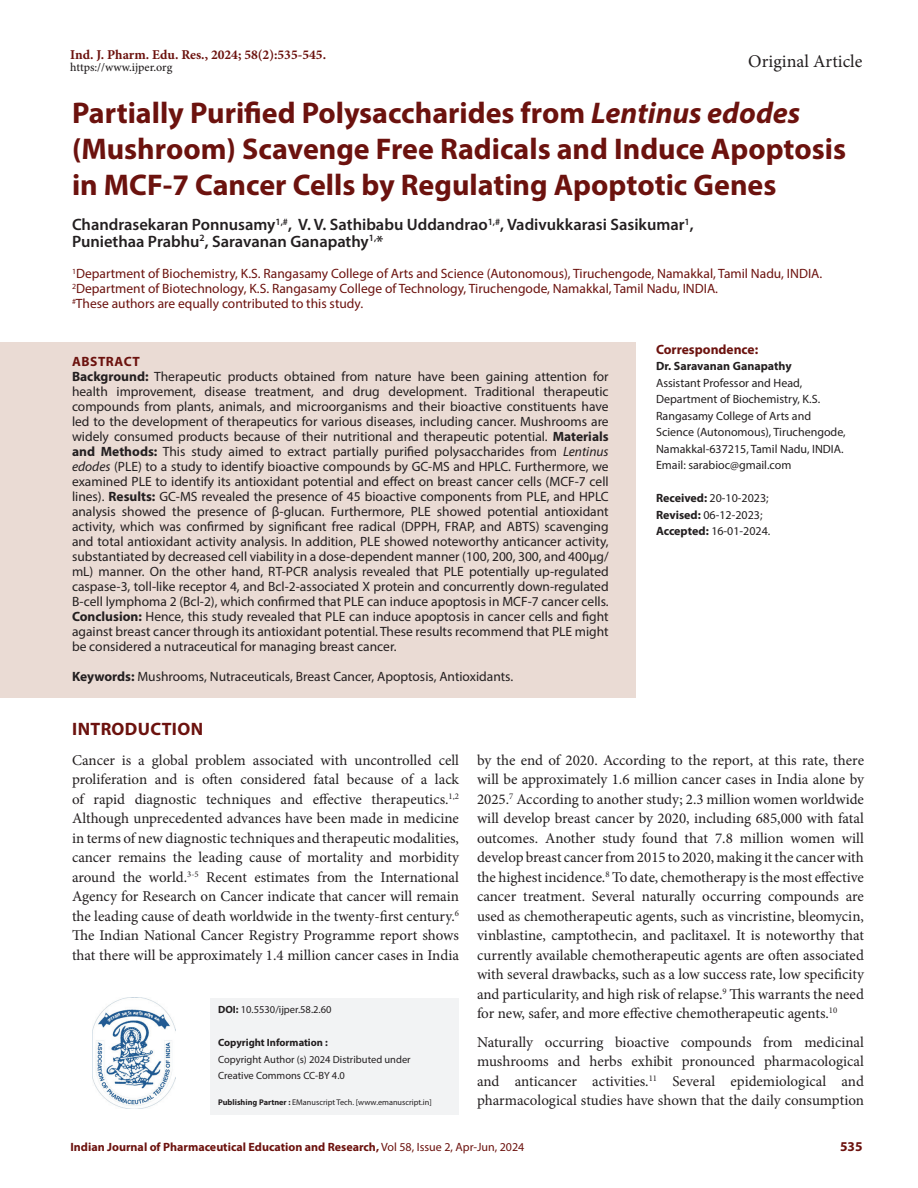
<style>
.page{position:relative;width:918px;height:1188px;background:#fff}
.page>*{position:absolute;margin:0;border:0;box-sizing:border-box;transform-origin:0 0}
.Art_Title{font:700 30px/36px "Myriad Pro";color:#6c120e}
.t1{font:18px "Minion Pro";color:#231f20}
.Intro_head{font:700 18px "Myriad Pro";letter-spacing:.02em;color:#6c120e}
.Author_Names{font:600 16.5px/16.5px "Myriad Pro";color:#231f20}
.Body_text__FO{font:15px/19.5px "Minion Pro";color:#231f20;text-align:justify}
.Body_text{font:15px/19.5px "Minion Pro";color:#231f20;text-align:justify}
.Abstract_TXT{font:13.5px/15px "Myriad Pro";color:#231f20;text-align:justify}
.Author_Affiliations{font:13.5px "Myriad Pro";color:#6c120e}
.KY{font:13.5px "Myriad Pro";color:#231f20}
.t2{font:700 13.5px "Minion Pro";color:#6c120e}
.Correspondence_head{font:700 13.5px "Myriad Pro";color:#6c120e}
.ABS_Heading{font:700 13.5px "Myriad Pro";letter-spacing:.04em;color:#6c120e}
.Correspondence_AU_Af{font:12px/16.5px "Myriad Pro";color:#231f20}
.t3{font:700 12px "Myriad Pro";color:#6c120e}
.Journal_Dates{font:12px/16.5px "Myriad Pro";color:#231f20}
.t4{font:500 12px "Minion Pro";letter-spacing:-.01em;color:#231f20}
.Correspondence_AU_Af-2{font:700 12px "Myriad Pro";color:#231f20}
.t5{font:10.5px/16.5px "Myriad Pro";color:#231f20}
.t6{font:700 10.5px "Myriad Pro";color:#231f20}
.t7{font:8.25px "Myriad Pro";color:#231f20}
.s1{font-style:italic}
.s2{font-weight:700}
.s3{font-weight:400}
</style>
<div class="page">
<div style="left:211px;top:998px;width:248px;height:36px;background:#f2f3f4"></div>
<div style="left:211px;top:1031px;width:248px;height:26px;background:#f2f3f4"></div>
<div style="left:211px;top:1048px;width:248px;height:25px;background:#f2f3f4"></div>
<div style="left:211px;top:1064px;width:248px;height:26px;background:#f2f3f4"></div>
<div style="left:211px;top:1084px;width:248px;height:30px;background:#f2f3f4"></div>
<img style="left:92px;top:998px;width:83px;height:110px">
<div style="left:0;top:342px;width:636px;height:40px;background:#eadbd4"></div>
<div style="left:0;top:357px;width:636px;height:311px;background:#eadbd4"></div>
<div style="left:0;top:657px;width:636px;height:41px;background:#eadbd4"></div>
<p class="t2" style="left:70px;top:45px;width:257px">Ind. J. Pharm. Edu. Res., 2024; 58(2):535-545.</p>
<p class="t4" style="left:70px;top:59px;width:104px">https://www.ijper.org</p>
<h2 class="t1" style="left:748px;top:49px;width:116px">Original Article</h2>
<p class="Art_Title" style="left:72px;top:94px;width:776px">Partially Purified Polysaccharides from <span class="s1">Lentinus edodes </span>(Mushroom) Scavenge Free Radicals and Induce Apoptosis in MCF-7 Cancer Cells by Regulating Apoptotic Genes</p>
<p class="Author_Names" style="left:72px;top:216px;width:623px">Chandrasekaran Ponnusamy<sup>1,#</sup>, V. V. Sathibabu Uddandrao<sup>1,#</sup>, Vadivukkarasi Sasikumar<sup>1</sup>,<br>Puniethaa Prabhu<sup>2</sup>, Saravanan Ganapathy<sup>1,</sup>*</p>
<p class="Author_Affiliations" style="left:72px;top:265px;width:752px"><sup>1</sup>Department of Biochemistry, K.S. Rangasamy College of Arts and Science (Autonomous), Tiruchengode, Namakkal, Tamil Nadu, INDIA.</p>
<p class="Author_Affiliations" style="left:72px;top:280px;width:648px"><sup>2</sup>Department of Biotechnology, K.S. Rangasamy College of Technology, Tiruchengode, Namakkal, Tamil Nadu, INDIA.</p>
<p class="Author_Affiliations" style="left:72px;top:295px;width:293px"><sup>#</sup>These authors are equally contributed to this study.</p>
<p class="Correspondence_head" style="left:656px;top:340px;width:104px">Correspondence:</p>
<p class="Correspondence_AU_Af-2" style="left:656px;top:358px;width:137px">Dr. Saravanan Ganapathy</p>
<p class="Correspondence_AU_Af" style="left:656px;top:374px;width:191px">Assistant Professor and Head, Department of Biochemistry, K.S.<br>Rangasamy College of Arts and Science (Autonomous), Tiruchengode, Namakkal-637215, Tamil Nadu, INDIA.</p>
<p class="Correspondence_AU_Af" style="left:656px;top:457px;width:137px">Email: sarabioc@gmail.com</p>
<p class="ABS_Heading" style="left:72px;top:352px;width:69px">ABSTRACT</p>
<p class="Abstract_TXT" style="left:72px;top:368px;width:538px"><span class="s2">Background:</span> Therapeutic products obtained from nature have been gaining attention for health improvement, disease treatment, and drug development. Traditional therapeutic compounds from plants, animals, and microorganisms and their bioactive constituents have led to the development of therapeutics for various diseases, including cancer. Mushrooms are widely consumed products because of their nutritional and therapeutic potential. <span class="s2">Materials and Methods:</span> This study aimed to extract partially purified polysaccharides from <span class="s1">Lentinus edodes</span> (PLE) to a study to identify bioactive compounds by GC-MS and HPLC. Furthermore, we examined PLE to identify its antioxidant potential and effect on breast cancer cells (MCF-7 cell lines). <span class="s2">Results:</span> GC-MS revealed the presence of 45 bioactive components from PLE, and HPLC analysis showed the presence of β-glucan. Furthermore, PLE showed potential antioxidant activity, which was confirmed by significant free radical (DPPH, FRAP, and ABTS) scavenging and total antioxidant activity analysis. In addition, PLE showed noteworthy anticancer activity, substantiated by decreased cell viability in a dose-dependent manner (100, 200, 300, and 400µg/ mL) manner. On the other hand, RT-PCR analysis revealed that PLE potentially up-regulated caspase-3, toll-like receptor 4, and Bcl-2-associated X protein and concurrently down-regulated B-cell lymphoma 2 (Bcl-2), which confirmed that PLE can induce apoptosis in MCF-7 cancer cells.<br><span class="s2">Conclusion:</span> Hence, this study revealed that PLE can induce apoptosis in cancer cells and fight against breast cancer through its antioxidant potential. These results recommend that PLE might be considered a nutraceutical for managing breast cancer.</p>
<p class="KY" style="left:72px;top:668px;width:443px"><span class="s2">Keywords:</span> Mushrooms, Nutraceuticals, Breast Cancer, Apoptosis, Antioxidants.</p>
<p class="Intro_head" style="left:72px;top:717px;width:132px">INTRODUCTION</p>
<p class="Body_text__FO" style="left:72px;top:750px;width:389px">Cancer is a global problem associated with uncontrolled cell proliferation and is often considered fatal because of a lack of rapid diagnostic techniques and effective therapeutics.<sup>1,2<br></sup>Although unprecedented advances have been made in medicine in terms of new diagnostic techniques and therapeutic modalities, cancer remains the leading cause of mortality and morbidity around the world.<sup>3-5</sup> Recent estimates from the International Agency for Research on Cancer indicate that cancer will remain the leading cause of death worldwide in the twenty-first century.<sup>6<br></sup>The Indian National Cancer Registry Programme report shows that there will be approximately 1.4 million cancer cases in India</p>
<p class="Body_text__FO" style="left:477px;top:750px;width:389px">by the end of 2020. According to the report, at this rate, there will be approximately 1.6 million cancer cases in India alone by 2025.<sup>7</sup> According to another study; 2.3 million women worldwide will develop breast cancer by 2020, including 685,000 with fatal outcomes. Another study found that 7.8 million women will develop breast cancer from 2015 to 2020, making it the cancer with the highest incidence.<sup>8</sup> To date, chemotherapy is the most effective cancer treatment. Several naturally occurring compounds are used as chemotherapeutic agents, such as vincristine, bleomycin, vinblastine, camptothecin, and paclitaxel. It is noteworthy that currently available chemotherapeutic agents are often associated with several drawbacks, such as a low success rate, low specificity and particularity, and high risk of relapse.<sup>9</sup> This warrants the need for new, safer, and more effective chemotherapeutic agents.<sup>10</sup></p>
<p class="Body_text" style="left:477px;top:1032px;width:389px">Naturally occurring bioactive compounds from medicinal mushrooms and herbs exhibit pronounced pharmacological and anticancer activities.<sup>11</sup> Several epidemiological and pharmacological studies have shown that the daily consumption</p>
<p class="Journal_Dates" style="left:656px;top:490px;width:116px"><span class="s2">Received:</span> 20-10-2023;<br><span class="s2">Revised:</span> 06-12-2023;<br><span class="s2">Accepted:</span> 16-01-2024.</p>
<p class="t5" style="left:218px;top:1001px;width:115px"><span class="s2">DOI:</span> 10.5530/ijper.58.2.60</p>
<p class="t6" style="left:218px;top:1036px;width:111px">Copyright Information :</p>
<p class="t5" style="left:218px;top:1051px;width:194px">Copyright Author (s) 2024 Distributed under<br>Creative Commons CC-BY 4.0</p>
<p class="t7" style="left:218px;top:1097px;width:215px"><span class="s2">Publishing Partner :</span> EManuscript Tech. [www.emanuscript.in]</p>
<p class="t3" style="left:70px;top:1139px;width:455px">Indian Journal of Pharmaceutical Education and Research, <span class="s3">Vol 58, Issue 2, Apr-Jun, 2024</span></p>
<p class="Correspondence_head" style="left:840px;top:1137px;width:24px">535</p>
</div>
